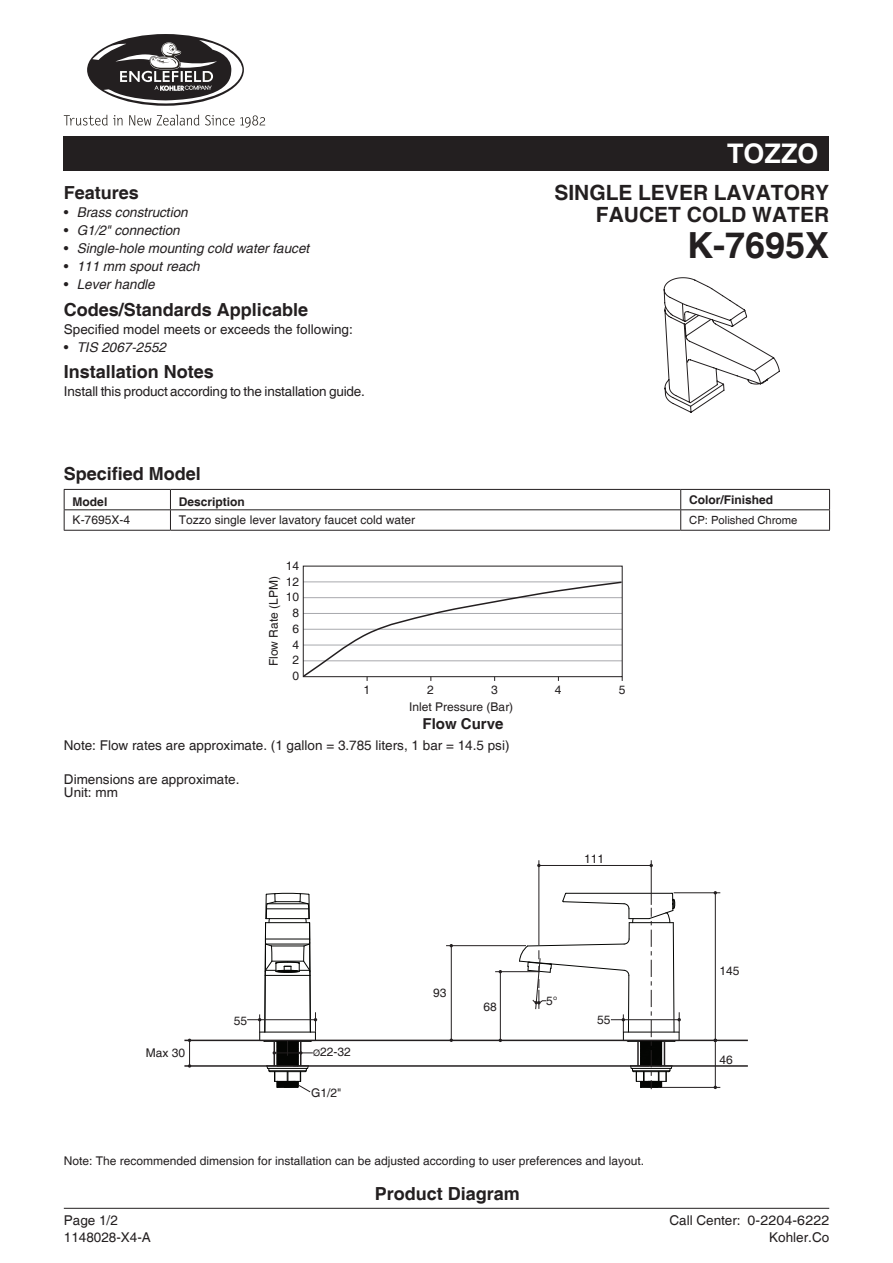
<style>
.page{position:relative;width:893px;height:1263px;background:#fff}
.page>*{position:absolute;margin:0;border:0;box-sizing:border-box;transform-origin:0 0}
.t1{font:700 36px "Helvetica";color:#231f20}
.t2{font:700 27px "Helvetica";color:#fff}
.t3{font:700 21px/22.5px "Helvetica";color:#231f20;text-align:right}
.t4{font:700 18px "Helvetica";color:#231f20}
.t5{font:700 15px "Helvetica";color:#231f20}
.t6{font:13.5px/16.5px "Helvetica";color:#231f20}
.t7{font:italic 13.5px "Helvetica";color:#231f20}
.t8{font:12px/15.8px "Helvetica";color:#231f20}
.t9{font:700 12px "Helvetica";color:#231f20}
.t10{font:11.25px "Helvetica";color:#231f20}
.s1{font-style:normal}
.s2{font-size:9px}
</style>
<div class="page">
<svg style="left:302px;top:581px;width:321px;height:100px"></svg>
<div style="left:64px;top:136px;width:765px;height:34px;background:#231f20"></div>
<hr style="left:64px;top:1208px;width:765px;height:1px;background:#231f20">
<hr style="left:64px;top:530px;width:106px;height:1px;background:#231f20">
<hr style="left:170px;top:530px;width:511px;height:1px;background:#231f20">
<hr style="left:681px;top:530px;width:149px;height:1px;background:#231f20">
<hr style="left:64px;top:489px;width:106px;height:1px;background:#231f20">
<svg style="left:64px;top:490px;width:1px;height:40px"></svg>
<hr style="left:170px;top:489px;width:511px;height:1px;background:#231f20">
<svg style="left:170px;top:490px;width:1px;height:40px"></svg>
<hr style="left:681px;top:489px;width:149px;height:1px;background:#231f20">
<svg style="left:680px;top:490px;width:1px;height:40px"></svg>
<svg style="left:829px;top:490px;width:1px;height:40px"></svg>
<hr style="left:64px;top:509px;width:106px;height:1px;background:#231f20">
<hr style="left:170px;top:509px;width:511px;height:1px;background:#231f20">
<hr style="left:681px;top:509px;width:149px;height:1px;background:#231f20">
<svg style="left:64px;top:115px;width:58px;height:11px"></svg>
<svg style="left:129px;top:115px;width:22px;height:11px"></svg>
<svg style="left:157px;top:115px;width:42px;height:11px"></svg>
<svg style="left:205px;top:115px;width:60px;height:13px"></svg>
<svg style="left:87px;top:34px;width:157px;height:72px"></svg>
<hr style="left:184px;top:1039px;width:564px;height:2px;background:#231f20">
<hr style="left:184px;top:1065px;width:564px;height:2px;background:#231f20">
<svg style="left:188px;top:1039px;width:3px;height:29px"></svg>
<hr style="left:651px;top:860px;width:1px;height:45px;background:#231f20">
<hr style="left:539px;top:865px;width:112px;height:1px;background:#231f20">
<hr style="left:495px;top:971px;width:44px;height:1px;background:#231f20">
<hr style="left:500px;top:972px;width:1px;height:68px;background:#231f20">
<hr style="left:674px;top:892px;width:46px;height:1px;background:#231f20">
<hr style="left:661px;top:1087px;width:59px;height:1px;background:#231f20">
<hr style="left:715px;top:893px;width:1px;height:147px;background:#231f20">
<hr style="left:715px;top:1040px;width:1px;height:47px;background:#231f20">
<hr style="left:446px;top:945px;width:80px;height:1px;background:#231f20">
<hr style="left:451px;top:946px;width:1px;height:94px;background:#231f20">
<hr style="left:539px;top:860px;width:1px;height:85px;background:#231f20">
<svg style="left:247px;top:893px;width:70px;height:199px"></svg>
<svg style="left:519px;top:892px;width:162px;height:197px"></svg>
<svg style="left:663px;top:277px;width:117px;height:136px"></svg>
<h3 class="t4" style="left:64px;top:182px;width:77px">Features</h3>
<p class="t7" style="left:64px;top:205px;width:125px"><span class="s1">•</span> Brass construction</p>
<p class="t7" style="left:64px;top:223px;width:117px"><span class="s1">•</span> G1/2" connection</p>
<p class="t7" style="left:64px;top:241px;width:247px"><span class="s1">•</span> Single-hole mounting cold water faucet</p>
<p class="t7" style="left:64px;top:259px;width:137px"><span class="s1">•</span> 111 mm spout reach</p>
<p class="t7" style="left:64px;top:277px;width:92px"><span class="s1">•</span> Lever handle</p>
<h3 class="t4" style="left:64px;top:298px;width:246px">Codes/Standards Applicable</h3>
<p class="t6" style="left:64px;top:321px;width:290px">Specified model meets or exceeds the following:</p>
<p class="t7" style="left:64px;top:339px;width:104px"><span class="s1">•</span> TIS 2067-2552</p>
<h3 class="t4" style="left:64px;top:361px;width:152px">Installation Notes</h3>
<p class="t6" style="left:64px;top:384px;width:303px">Install this product according to the installation guide.</p>
<h3 class="t4" style="left:64px;top:463px;width:139px">Specified Model</h3>
<h2 class="t2" style="left:727px;top:137px;width:93px">TOZZO</h2>
<h3 class="t3" style="left:554px;top:182px;width:276px">SINGLE LEVER LAVATORY<br>FAUCET COLD WATER</h3>
<h1 class="t1" style="left:687px;top:223px;width:144px">K-7695X</h1>
<p class="t9" style="left:73px;top:494px;width:36px">Model</p>
<p class="t9" style="left:179px;top:494px;width:68px">Description</p>
<p class="t9" style="left:689px;top:492px;width:86px">Color/Finished</p>
<p class="t8" style="left:73px;top:513px;width:59px">K-7695X-4</p>
<p class="t8" style="left:179px;top:513px;width:238px">Tozzo single lever lavatory faucet cold water</p>
<p class="t10" style="left:689px;top:514px;width:110px">CP: Polished Chrome</p>
<p class="t8" style="left:286px;top:558px;width:15px">14<br>12</p>
<p class="t8" style="left:292px;top:605px;width:8px">8<br>6</p>
<p class="t8" style="left:266px;top:666px;width:92px;rotate:-90deg">Flow Rate (LPM)</p>
<p class="t8" style="left:286px;top:590px;width:15px">10</p>
<p class="t8" style="left:292px;top:637px;width:8px">4<br>2</p>
<p class="t8" style="left:292px;top:668px;width:8px">0</p>
<p class="t8" style="left:363px;top:682px;width:8px">1</p>
<p class="t8" style="left:427px;top:682px;width:8px">2</p>
<p class="t8" style="left:491px;top:682px;width:8px">3</p>
<p class="t8" style="left:555px;top:682px;width:8px">4</p>
<p class="t8" style="left:619px;top:682px;width:8px">5</p>
<p class="t8" style="left:409px;top:699px;width:106px">Inlet Pressure (Bar)</p>
<p class="t5" style="left:423px;top:714px;width:82px">Flow Curve</p>
<p class="t6" style="left:64px;top:737px;width:447px">Note: Flow rates are approximate. (1 gallon = 3.785 liters, 1 bar = 14.5 psi)</p>
<p class="t6" style="left:64px;top:773px;width:177px;line-height:13.5px">Dimensions are approximate.<br>Unit: mm</p>
<p class="t8" style="left:146px;top:1045px;width:41px">Max 30</p>
<p class="t8" style="left:234px;top:1013px;width:15px">55</p>
<p class="t8" style="left:313px;top:1045px;width:39px"><span class="s2">Ø</span>22-32</p>
<p class="t8" style="left:311px;top:1085px;width:32px">G1/2"</p>
<p class="t8" style="left:584px;top:851px;width:22px">111</p>
<p class="t8" style="left:433px;top:986px;width:15px">93</p>
<p class="t8" style="left:483px;top:999px;width:15px">68</p>
<p class="t8" style="left:546px;top:993px;width:13px">5°</p>
<p class="t8" style="left:597px;top:1012px;width:15px">55</p>
<p class="t8" style="left:64px;top:1153px;width:582px">Note: The recommended dimension for installation can be adjusted according to user preferences and layout.</p>
<h3 class="t4" style="left:375px;top:1182px;width:147px">Product Diagram</h3>
<p class="t8" style="left:719px;top:964px;width:22px">145</p>
<p class="t8" style="left:719px;top:1052px;width:15px">46</p>
<p class="t6" style="left:64px;top:1213px;width:89px">Page 1/2<br>1148028-X4-A</p>
<p class="t6" style="left:669px;top:1213px;width:161px;text-align:right">Call Center: 0-2204-6222<br>Kohler.Co</p>
</div>
